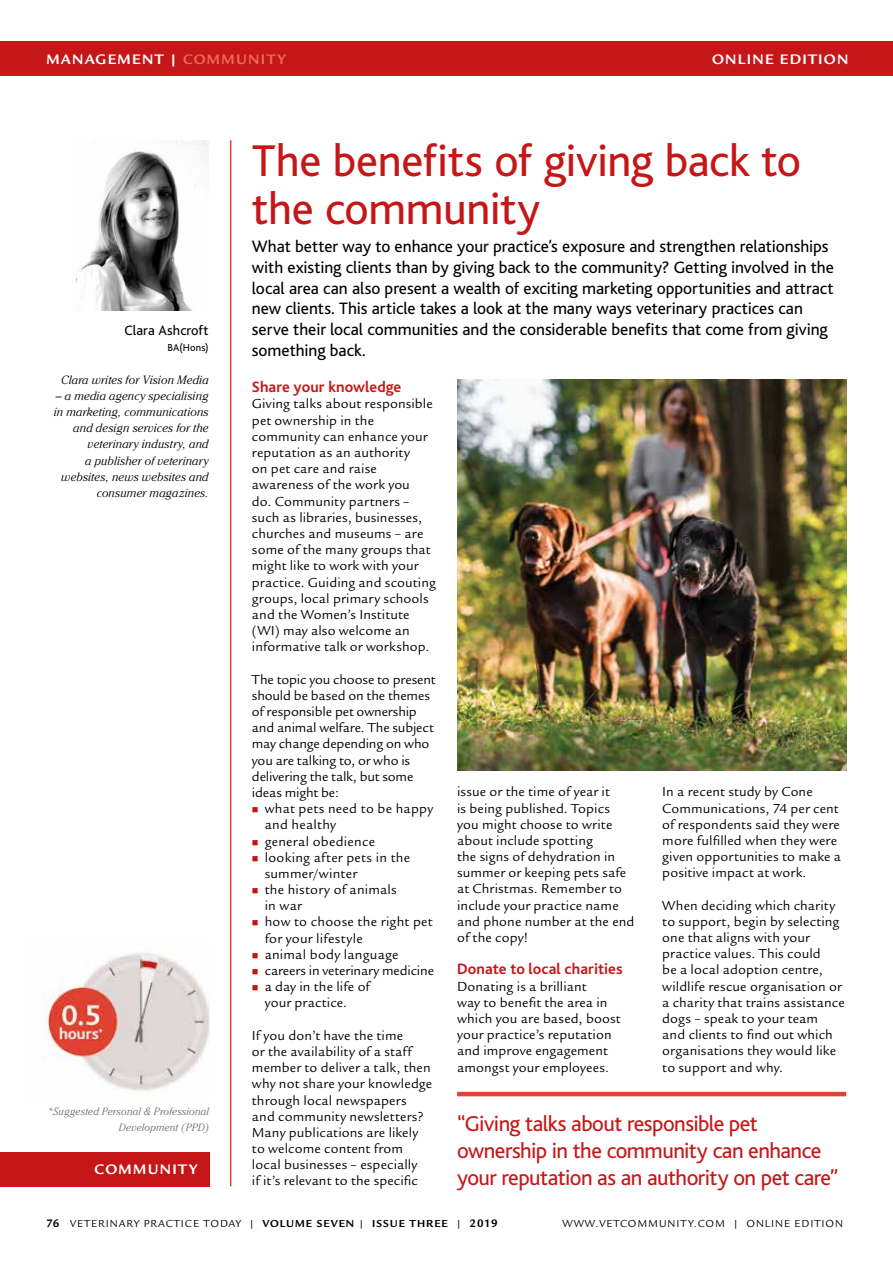
<style>
.page{position:relative;width:893px;height:1263px;background:#fff}
.page>*{position:absolute;margin:0;border:0;box-sizing:border-box;transform-origin:0 0}
.t1{font:46.5px/48px "Bliss";letter-spacing:-.01em;color:#c61718}
.t2{font:22.5px/27px "Bliss";letter-spacing:-.025em;color:#c61718}
.t3{font:17.25px/20.7px "Bliss";color:#000}
.t4{font:700 15.75px "Bliss";letter-spacing:.005em;color:#c61718}
.t5{font:700 14.25px "Legacy Sans Itc T";letter-spacing:.09em;color:#fff}
.t6{font:14.25px "Bliss";letter-spacing:.01em;color:#000}
.t7{font:13.5px/16.2px "Legacy Sans Itc T";letter-spacing:.01em;color:#000}
.t8{font:13.5px/16.2px "Legacy Sans Itc T";letter-spacing:-.01em;color:#000}
.t9{font:italic 300 12px/16.2px "Cheltenham";letter-spacing:.01em;color:#000;text-align:right}
.t10{font:10.5px "Legacy Sans Itc T";letter-spacing:.09em;color:#000}
.t11{font:italic 300 10.5px/16.2px "Cheltenham";letter-spacing:.015em;color:#706f6f;text-align:right}
.t12{font:10.5px "Bliss";letter-spacing:.02em;color:#000}
.s1{color:#e76d54}
.s2{font-weight:700;font-size:11.25px}
.s3{font-weight:700}
</style>
<div class="page">
<div style="left:0;top:41px;width:893px;height:34px;background:#c61718"></div>
<hr style="left:230px;top:140px;width:1px;height:1046px;background:#e04132">
<div style="left:0;top:1152px;width:209px;height:34px;background:#c61718"></div>
<img style="left:42px;top:953px;width:167px;height:139px">
<img style="left:75px;top:141px;width:133px;height:170px">
<hr style="left:457px;top:1092px;width:389px;height:4px;background:#e04132">
<img style="left:457px;top:379px;width:389px;height:392px">
<p class="t5" style="left:46px;top:50px;width:241px">MANAGEMENT | <span class="s1">COMMUNITY</span></p>
<p class="t5" style="left:712px;top:51px;width:138px">ONLINE EDITION</p>
<h1 class="t1" style="left:252px;top:137px;width:551px">The benefits of giving back to the community</h1>
<p class="t3" style="left:252px;top:237px;width:583px">What better way to enhance your practice’s exposure and strengthen relationships with existing clients than by giving back to the community? Getting involved in the local area can also present a wealth of exciting marketing opportunities and attract new clients. This article takes a look at the many ways veterinary practices can serve their local communities and the considerable benefits that come from giving something back.</p>
<p class="t4" style="left:252px;top:379px;width:151px">Share your knowledge</p>
<p class="t7" style="left:252px;top:396px;width:185px">Giving talks about responsible pet ownership in the community can enhance your reputation as an authority<br>on pet care and raise awareness of the work you<br>do. Community partners – such as libraries, businesses, churches and museums – are some of the many groups that might like to work with your practice. Guiding and scouting groups, local primary schools and the Women’s Institute (WI) may also welcome an informative talk or workshop.</p>
<p class="t8" style="left:252px;top:671px;width:185px">The topic you choose to present should be based on the themes of responsible pet ownership and animal welfare. The subject may change depending on who you are talking to, or who is delivering the talk, but some ideas might be:</p>
<p class="t7" style="left:265px;top:801px;width:171px">what pets need to be happy and healthy<br>general obedience<br>looking after pets in the summer/winter<br>the history of animals<br>in war<br>how to choose the right pet for your lifestyle<br>animal body language careers in veterinary medicine a day in the life of<br>your practice.</p>
<p class="t7" style="left:252px;top:1027px;width:182px">If you don’t have the time<br>or the availability of a staff member to deliver a talk, then why not share your knowledge through local newspapers and community newsletters?<br>Many publications are likely to welcome content from local businesses – especially<br>if it’s relevant to the specific</p>
<p class="t6" style="left:124px;top:323px;width:86px">Clara Ashcroft</p>
<p class="t12" style="left:167px;top:342px;width:43px">BA(Hons)</p>
<p class="t9" style="left:61px;top:371px;width:149px">Clara writes for Vision Media</p>
<p class="t9" style="left:54px;top:388px;width:156px">– a media agency specialising in marketing, communications and design services for the veterinary industry, and<br>a publisher of veterinary websites, news websites and consumer magazines.</p>
<p class="t7" style="left:457px;top:784px;width:179px">issue or the time of year it<br>is being published. Topics you might choose to write about include spotting<br>the signs of dehydration in summer or keeping pets safe at Christmas. Remember to include your practice name and phone number at the end of the copy!</p>
<p class="t4" style="left:457px;top:961px;width:167px">Donate to local charities</p>
<p class="t7" style="left:457px;top:978px;width:165px">Donating is a brilliant<br>way to benefit the area in which you are based, boost your practice’s reputation and improve engagement amongst your employees.</p>
<p class="t7" style="left:662px;top:784px;width:180px">In a recent study by Cone<br>Communications, 74 per cent of respondents said they were more fulfilled when they were given opportunities to make a positive impact at work.</p>
<p class="t7" style="left:662px;top:897px;width:184px">When deciding which charity to support, begin by selecting one that aligns with your practice values. This could<br>be a local adoption centre, wildlife rescue organisation or a charity that trains assistance dogs – speak to your team<br>and clients to find out which organisations they would like to support and why.</p>
<h2 class="t2" style="left:457px;top:1111px;width:383px">“Giving talks about responsible pet ownership in the community can enhance your reputation as an authority on pet care”</h2>
<p class="t10" style="left:562px;top:1217px;width:282px">WWW.VETCOMMUNITY.COM | ONLINE EDITION</p>
<p class="t11" style="left:48px;top:1103px;width:163px">*Suggested Personal &amp; Professional<br>Development (PPD)</p>
<p class="t5" style="left:95px;top:1160px;width:104px">COMMUNITY</p>
<p class="t10" style="left:46px;top:1217px;width:453px"><span class="s2">76</span> VETERINARY PRACTICE TODAY | <span class="s3">VOLUME SEVEN</span> | <span class="s3">ISSUE THREE</span> | <span class="s2">2019</span></p>
</div>
